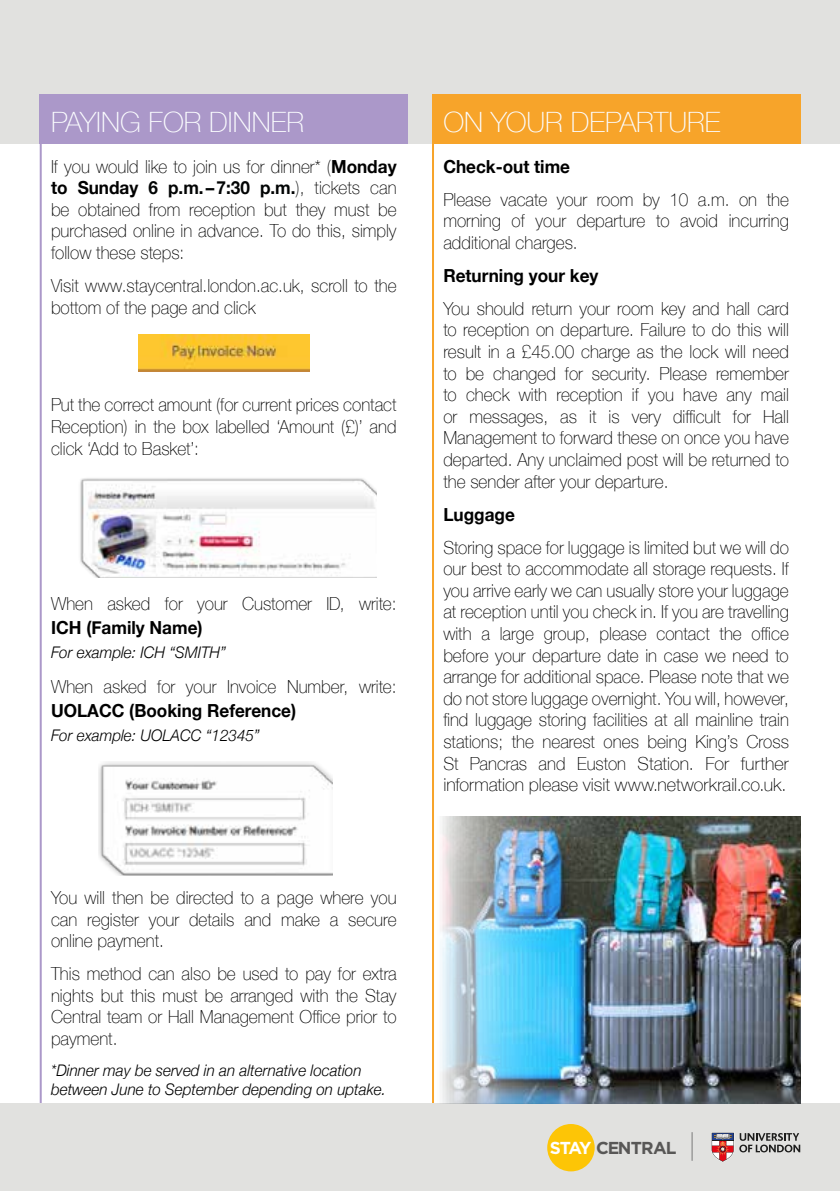
<style>
.page{position:relative;width:840px;height:1191px;background:#fff}
.page>*{position:absolute;margin:0;border:0;box-sizing:border-box;transform-origin:0 0}
.t1{font:100 28px "Helvetica Neue";color:#fbfdff}
.t2{font:100 18px/21.6px "Helvetica Neue";color:#000;text-align:justify;scale:.95 1}
.t3{font:700 18px "Helvetica Neue";color:#000;scale:.95 1}
.t4{font:700 17.2px "Gotham";letter-spacing:-.06em;color:#585756}
.t5{font:italic 300 16px/19.2px "Helvetica Neue";color:#000;scale:.95 1}
.s1{font-weight:700}
.s2{font-weight:700;color:#020404}
.s3{color:#020404}
.s4{color:#fff}
</style>
<div class="page">
<div style="left:0;top:0;width:839px;height:144px;background:#e1e1df"></div>
<hr style="left:432px;top:103px;width:2px;height:1046px;background:#f7a42a">
<div style="left:40px;top:94px;width:368px;height:50px;background:#ab98c9"></div>
<hr style="left:40px;top:100px;width:2px;height:1021px;background:#ab98c9">
<div style="left:432px;top:94px;width:367px;height:50px;background:#f7a42a"></div>
<div style="left:0;top:1103px;width:839px;height:88px;background:#e1e1df"></div>
<img style="left:138px;top:334px;width:171px;height:37px">
<img style="left:80px;top:478px;width:296px;height:99px">
<img style="left:98px;top:762px;width:234px;height:113px">
<img style="left:440px;top:816px;width:359px;height:287px">
<div style="left:547px;top:1124px;width:47px;height:47px;background:#fdc506;border-radius:50%"></div>
<svg style="left:691px;top:1132px;width:1px;height:28px"></svg>
<svg style="left:711px;top:1132px;width:88px;height:30px"></svg>
<h1 class="t1" style="left:51px;top:101px;width:254px">PAYING FOR DINNER</h1>
<h1 class="t1" style="left:443px;top:101px;width:279px">ON YOUR DEPARTURE</h1>
<p class="t2" style="left:51px;top:155px;width:365px">If you would like to join us for dinner* (<span class="s1">Monday to Sunday</span> <span class="s2">6 p.m.–7:30 p.m.</span><span class="s3">)</span>, tickets can be obtained from reception but they must be purchased online in advance. To do this, simply follow these steps:</p>
<p class="t2" style="left:51px;top:274px;width:365px">Visit www.staycentral.london.ac.uk, scroll to the bottom of the page and click</p>
<p class="t3" style="left:443px;top:152px;width:135px">Check-out time</p>
<p class="t2" style="left:443px;top:188px;width:365px">Please vacate your room by 10 a.m. on the morning of your departure to avoid incurring additional charges.</p>
<p class="t3" style="left:443px;top:261px;width:165px">Returning your key</p>
<p class="t2" style="left:443px;top:297px;width:365px">You should return your room key and hall card to reception on departure. Failure to do this will result in a £45.00 charge as the lock will need to be changed for security. Please remember to check with reception if you have any mail or messages, as it is very difficult for Hall Management to forward these on once you have departed. Any unclaimed post will be returned to the sender after your departure.</p>
<p class="t3" style="left:443px;top:500px;width:77px">Luggage</p>
<p class="t2" style="left:443px;top:535px;width:365px">Storing space for luggage is limited but we will do our best to accommodate all storage requests. If you arrive early we can usually store your luggage at reception until you check in. If you are travelling with a large group, please contact the office before your departure date in case we need to arrange for additional space. Please note that we do not store luggage overnight. You will, however, find luggage storing facilities at all mainline train stations; the nearest ones being King’s Cross St Pancras and Euston Station. For further information please visit www.networkrail.co.uk.</p>
<p class="t2" style="left:51px;top:393px;width:365px">Put the correct amount (for current prices contact Reception) in the box labelled ‘Amount (£)’ and click ‘Add to Basket’:</p>
<p class="t2" style="left:51px;top:592px;width:365px">When asked for your Customer ID, write:</p>
<p class="t3" style="left:51px;top:613px;width:161px">ICH (Family Name)</p>
<p class="t5" style="left:51px;top:641px;width:185px">For example: ICH “SMITH”</p>
<p class="t2" style="left:51px;top:675px;width:365px">When asked for your Invoice Number, write:</p>
<p class="t3" style="left:51px;top:697px;width:259px">UOLACC (Booking Reference)</p>
<p class="t5" style="left:51px;top:725px;width:221px">For example: UOLACC “12345”</p>
<p class="t2" style="left:51px;top:886px;width:365px">You will then be directed to a page where you can register your details and make a secure online payment.</p>
<p class="t2" style="left:51px;top:962px;width:365px">This method can also be used to pay for extra nights but this must be arranged with the Stay Central team or Hall Management Office prior to payment.</p>
<p class="t5" style="left:51px;top:1059px;width:354px">*Dinner may be served in an alternative location between June to September depending on uptake.</p>
<p class="t4" style="left:549px;top:1138px;width:128px"><span class="s4">STAY</span> CENTRAL</p>
</div>
